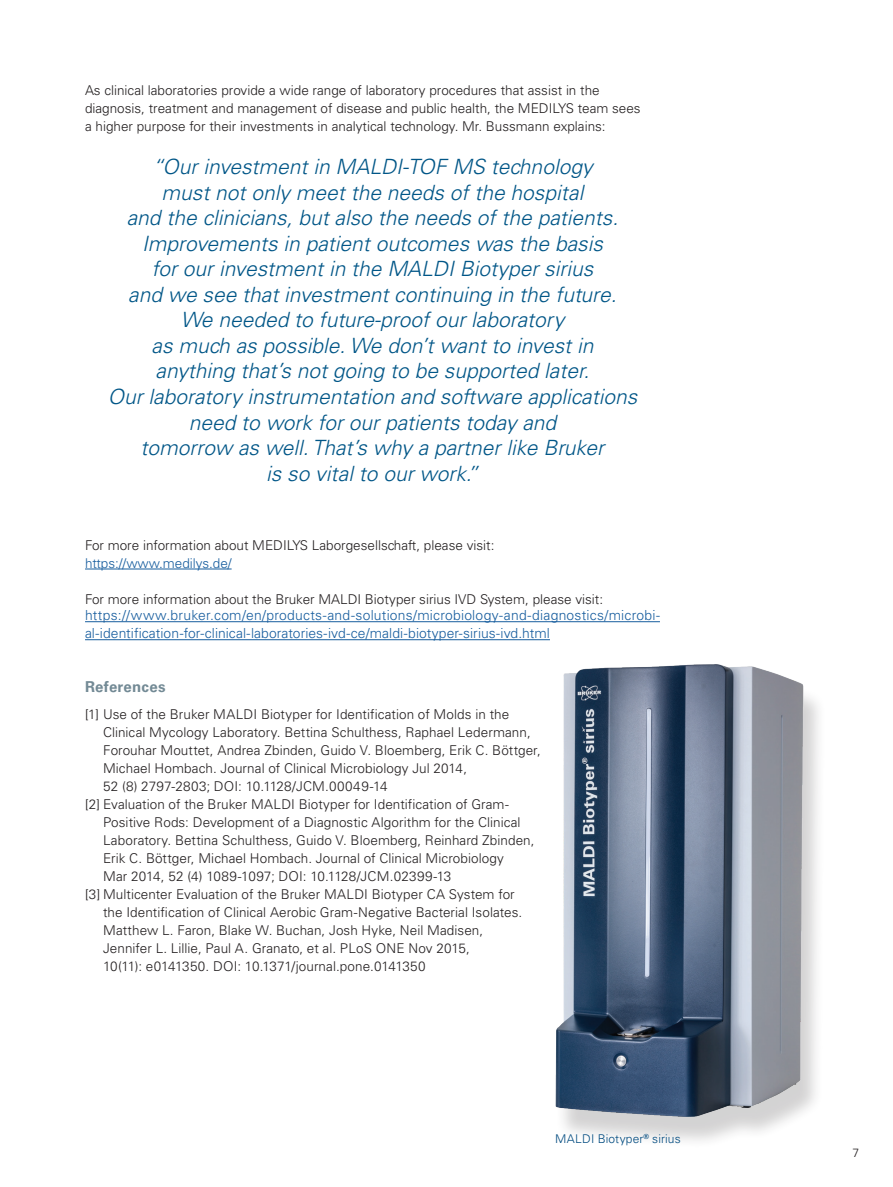
<style>
.page{position:relative;width:893px;height:1187px;background:#fff}
.page>*{position:absolute;margin:0;border:0;box-sizing:border-box;transform-origin:0 0}
.t1{font:italic 300 21px/25.5px "Univers LT Std";color:#015687;text-align:center}
.t2{font:700 15px "Univers LT Std";letter-spacing:.015em;color:#738a95}
.t3{font:300 13.8px/18px "Univers LT Std";letter-spacing:.01em;color:#175d9e}
.t4{font:300 13.5px/18px "Univers LT Std";color:#231f20}
.t5{font:300 13.5px "Univers LT Std";color:#175d9e}
.t6{font:300 12px "Univers LT Std";letter-spacing:.01em;color:#004a7f}
.t7{font:300 12px "Univers LT Std";color:#231f20}
</style>
<div class="page">
<hr style="left:85px;top:568px;width:147px;height:1px;background:#175d9e">
<hr style="left:85px;top:621px;width:575px;height:1px;background:#175d9e">
<hr style="left:85px;top:639px;width:465px;height:1px;background:#175d9e">
<div style="left:555px;top:671px;width:272px;height:477px;background:#231f20;opacity:.2"></div>
<img style="left:513px;top:639px;width:314px;height:480px">
<p class="t4" style="left:85px;top:81px;width:557px">As clinical laboratories provide a wide range of laboratory procedures that assist in the diagnosis, treatment and management of disease and public health, the MEDILYS team sees a higher purpose for their investments in analytical technology. Mr. Bussmann explains:</p>
<p class="t1" style="left:108px;top:154px;width:531px">“Our investment in MALDI-TOF MS technology<br>must not only meet the needs of the hospital<br>and the clinicians, but also the needs of the patients.<br>Improvements in patient outcomes was the basis<br>for our investment in the MALDI Biotyper sirius<br>and we see that investment continuing in the future.<br>We needed to future-proof our laboratory<br>as much as possible. We don’t want to invest in<br>anything that’s not going to be supported later.<br>Our laboratory instrumentation and software applications need to work for our patients today and<br>tomorrow as well. That’s why a partner like Bruker<br>is so vital to our work.”</p>
<p class="t4" style="left:85px;top:536px;width:411px">For more information about MEDILYS Laborgesellschaft, please visit:</p>
<p class="t5" style="left:85px;top:554px;width:148px">https://www.medilys.de/</p>
<p class="t4" style="left:85px;top:590px;width:520px">For more information about the Bruker MALDI Biotyper sirius IVD System, please visit:</p>
<p class="t3" style="left:85px;top:606px;width:576px">https://www.bruker.com/en/products-and-solutions/microbiology-and-diagnostics/microbi&shy;al-identification-for-clinical-laboratories-ivd-ce/maldi-biotyper-sirius-ivd.html</p>
<p class="t2" style="left:85px;top:678px;width:82px">References</p>
<p class="t4" style="left:85px;top:705px;width:426px">[1] Use of the Bruker MALDI Biotyper for Identification of Molds in the</p>
<p class="t4" style="left:103px;top:723px;width:429px">Clinical Mycology Laboratory. Bettina Schulthess, Raphael Ledermann,</p>
<p class="t4" style="left:103px;top:741px;width:439px">Forouhar Mouttet, Andrea Zbinden, Guido V. Bloemberg, Erik C. Böttger,</p>
<p class="t4" style="left:103px;top:759px;width:366px">Michael Hombach. Journal of Clinical Microbiology Jul 2014,</p>
<p class="t4" style="left:103px;top:777px;width:286px">52 (8) 2797-2803; DOI: 10.1128/JCM.00049-14</p>
<p class="t4" style="left:85px;top:795px;width:425px">[2] Evaluation of the Bruker MALDI Biotyper for Identification of Gram-</p>
<p class="t4" style="left:103px;top:813px;width:419px">Positive Rods: Development of a Diagnostic Algorithm for the Clinical</p>
<p class="t4" style="left:103px;top:831px;width:433px">Laboratory. Bettina Schulthess, Guido V. Bloemberg, Reinhard Zbinden,</p>
<p class="t4" style="left:103px;top:849px;width:402px">Erik C. Böttger, Michael Hombach. Journal of Clinical Microbiology</p>
<p class="t4" style="left:103px;top:867px;width:350px">Mar 2014, 52 (4) 1089-1097; DOI: 10.1128/JCM.02399-13</p>
<p class="t4" style="left:85px;top:885px;width:431px">[3] Multicenter Evaluation of the Bruker MALDI Biotyper CA System for</p>
<p class="t4" style="left:103px;top:903px;width:421px">the Identification of Clinical Aerobic Gram-Negative Bacterial Isolates.</p>
<p class="t4" style="left:103px;top:921px;width:382px">Matthew L. Faron, Blake W. Buchan, Josh Hyke, Neil Madisen,</p>
<p class="t4" style="left:103px;top:939px;width:368px">Jennifer L. Lillie, Paul A. Granato, et al. PLoS ONE Nov 2015,</p>
<p class="t4" style="left:103px;top:957px;width:324px">10(11): e0141350. DOI: 10.1371/journal.pone.0141350</p>
<p class="t6" style="left:555px;top:1131px;width:127px">MALDI Biotyper<sup>®</sup> sirius</p>
<p class="t7" style="left:852px;top:1145px;width:8px">7</p>
</div>
